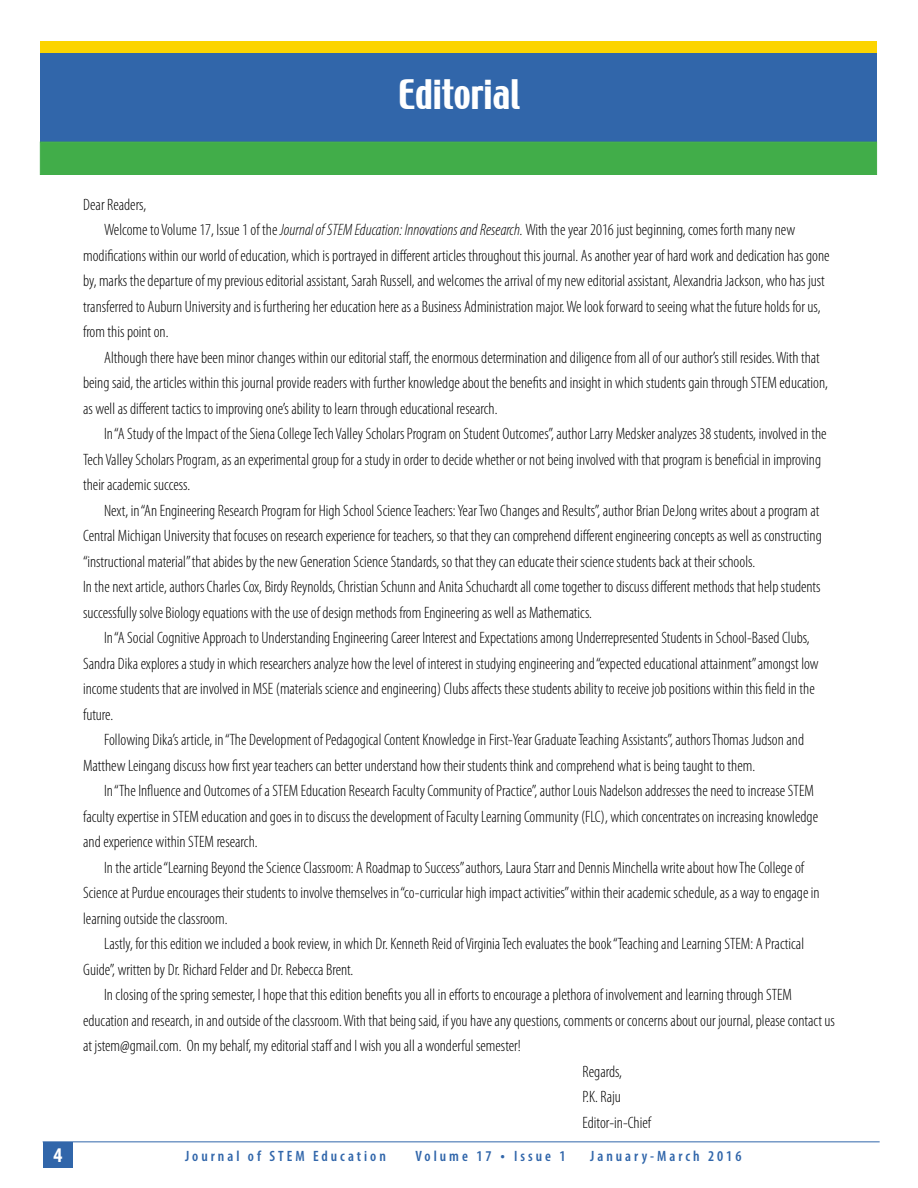
<style>
.page{position:relative;width:918px;height:1188px;background:#fff}
.page>*{position:absolute;margin:0;border:0;box-sizing:border-box;transform-origin:0 0}
.t1{font:36px "Techno";color:#fff}
.t2{font:700 condensed 21px "Myriad Pro";color:#fff}
.t3{font:300 condensed 16.5px "Myriad Pro";color:#000}
.t4{font:600 condensed 15px "Myriad Pro";letter-spacing:.2em;color:#3166aa}
.s1{font-style:italic}
.s2{font-size:16.5px}
</style>
<div class="page">
<hr style="left:43px;top:1141px;width:837px;height:1px;background:#3166aa">
<div style="left:43px;top:1142px;width:30px;height:26px;background:#3166aa"></div>
<div style="left:40px;top:44px;width:837px;height:97px;background:#3166aa"></div>
<div style="left:40px;top:41px;width:837px;height:11px;background:#fcd400"></div>
<div style="left:40px;top:142px;width:837px;height:33px;background:#41ad49"></div>
<h1 class="t1" style="left:398px;top:70px;width:124px">Editorial</h1>
<p class="t3" style="left:83px;top:195px;width:65px">Dear Readers,</p>
<p class="t3" style="left:104px;top:220px;width:693px">Welcome to Volume 17, Issue 1 of the <span class="s1">Journal of STEM Education: Innovations and Research.</span> With the year 2016 just beginning, comes forth many new</p>
<p class="t3" style="left:83px;top:246px;width:748px">modifications within our world of education, which is portrayed in different articles throughout this journal. As another year of hard work and dedication has gone</p>
<p class="t3" style="left:83px;top:271px;width:743px">by, marks the departure of my previous editorial assistant, Sarah Russell, and welcomes the arrival of my new editorial assistant, Alexandria Jackson, who has just</p>
<p class="t3" style="left:83px;top:297px;width:739px">transferred to Auburn University and is furthering her education here as a Business Administration major. We look forward to seeing what the future holds for us,</p>
<p class="t3" style="left:83px;top:322px;width:87px">from this point on.</p>
<p class="t3" style="left:104px;top:348px;width:717px">Although there have been minor changes within our editorial staff, the enormous determination and diligence from all of our author’s still resides. With that</p>
<p class="t3" style="left:83px;top:373px;width:746px">being said, the articles within this journal provide readers with further knowledge about the benefits and insight in which students gain through STEM education,</p>
<p class="t3" style="left:83px;top:399px;width:416px">as well as different tactics to improving one’s ability to learn through educational research.</p>
<p class="t3" style="left:104px;top:424px;width:724px">In “A Study of the Impact of the Siena College Tech Valley Scholars Program on Student Outcomes”, author Larry Medsker analyzes 38 students, involved in the</p>
<p class="t3" style="left:83px;top:450px;width:739px">Tech Valley Scholars Program, as an experimental group for a study in order to decide whether or not being involved with that program is beneficial in improving</p>
<p class="t3" style="left:83px;top:475px;width:109px">their academic success.</p>
<p class="t3" style="left:104px;top:500px;width:717px">Next, in “An Engineering Research Program for High School Science Teachers: Year Two Changes and Results”, author Brian DeJong writes about a program at</p>
<p class="t3" style="left:83px;top:526px;width:740px">Central Michigan University that focuses on research experience for teachers, so that they can comprehend different engineering concepts as well as constructing</p>
<p class="t3" style="left:83px;top:551px;width:673px">“instructional material” that abides by the new Generation Science Standards, so that they can educate their science students back at their schools.</p>
<p class="t3" style="left:83px;top:577px;width:739px">In the next article, authors Charles Cox, Birdy Reynolds, Christian Schunn and Anita Schuchardt all come together to discuss different methods that help students</p>
<p class="t3" style="left:83px;top:602px;width:510px">successfully solve Biology equations with the use of design methods from Engineering as well as Mathematics.</p>
<p class="t3" style="left:104px;top:628px;width:707px">In “A Social Cognitive Approach to Understanding Engineering Career Interest and Expectations among Underrepresented Students in School-Based Clubs,</p>
<p class="t3" style="left:83px;top:653px;width:737px">Sandra Dika explores a study in which researchers analyze how the level of interest in studying engineering and “expected educational attainment” amongst low</p>
<p class="t3" style="left:83px;top:679px;width:733px">income students that are involved in MSE (materials science and engineering) Clubs affects these students ability to receive job positions within this field in the</p>
<p class="t3" style="left:83px;top:704px;width:32px">future.</p>
<p class="t3" style="left:104px;top:730px;width:701px">Following Dika’s article, in “The Development of Pedagogical Content Knowledge in First-Year Graduate Teaching Assistants”, authors Thomas Judson and</p>
<p class="t3" style="left:83px;top:755px;width:674px">Matthew Leingang discuss how first year teachers can better understand how their students think and comprehend what is being taught to them.</p>
<p class="t3" style="left:104px;top:781px;width:711px">In “The Influence and Outcomes of a STEM Education Research Faculty Community of Practice”, author Louis Nadelson addresses the need to increase STEM</p>
<p class="t3" style="left:83px;top:806px;width:736px">faculty expertise in STEM education and goes in to discuss the development of Faculty Learning Community (FLC), which concentrates on increasing knowledge</p>
<p class="t3" style="left:83px;top:832px;width:176px">and experience within STEM research.</p>
<p class="t3" style="left:104px;top:857px;width:701px">In the article “Learning Beyond the Science Classroom: A Roadmap to Success” authors, Laura Starr and Dennis Minchella write about how The College of</p>
<p class="t3" style="left:83px;top:883px;width:738px">Science at Purdue encourages their students to involve themselves in “co-curricular high impact activities” within their academic schedule, as a way to engage in</p>
<p class="t3" style="left:83px;top:908px;width:146px">learning outside the classroom.</p>
<p class="t3" style="left:104px;top:934px;width:702px">Lastly, for this edition we included a book review, in which Dr. Kenneth Reid of Virginia Tech evaluates the book “Teaching and Learning STEM: A Practical</p>
<p class="t3" style="left:83px;top:959px;width:272px">Guide”, written by Dr. Richard Felder and Dr. Rebecca Brent.</p>
<p class="t3" style="left:104px;top:985px;width:689px">In closing of the spring semester, I hope that this edition benefits you all in efforts to encourage a plethora of involvement and learning through STEM</p>
<p class="t3" style="left:83px;top:1010px;width:753px">education and research, in and outside of the classroom. With that being said, if you have any questions, comments or concerns about our journal, please contact us</p>
<p class="t3" style="left:83px;top:1036px;width:439px">at jstem@gmail.com. On my behalf, my editorial staff and I wish you all a wonderful semester!</p>
<p class="t3" style="left:583px;top:1061px;width:41px">Regards,</p>
<p class="t3" style="left:583px;top:1087px;width:40px">P.K. Raju</p>
<p class="t3" style="left:583px;top:1112px;width:70px">Editor-in-Chief</p>
<p class="t2" style="left:53px;top:1142px;width:10px">4</p>
<p class="t4" style="left:185px;top:1147px;width:202px">Journal of STEM Education</p>
<p class="t4" style="left:415px;top:1147px;width:152px">Volume 17 <span class="s2">•</span> Issue 1</p>
<p class="t4" style="left:590px;top:1147px;width:153px">January-March 2016</p>
</div>
